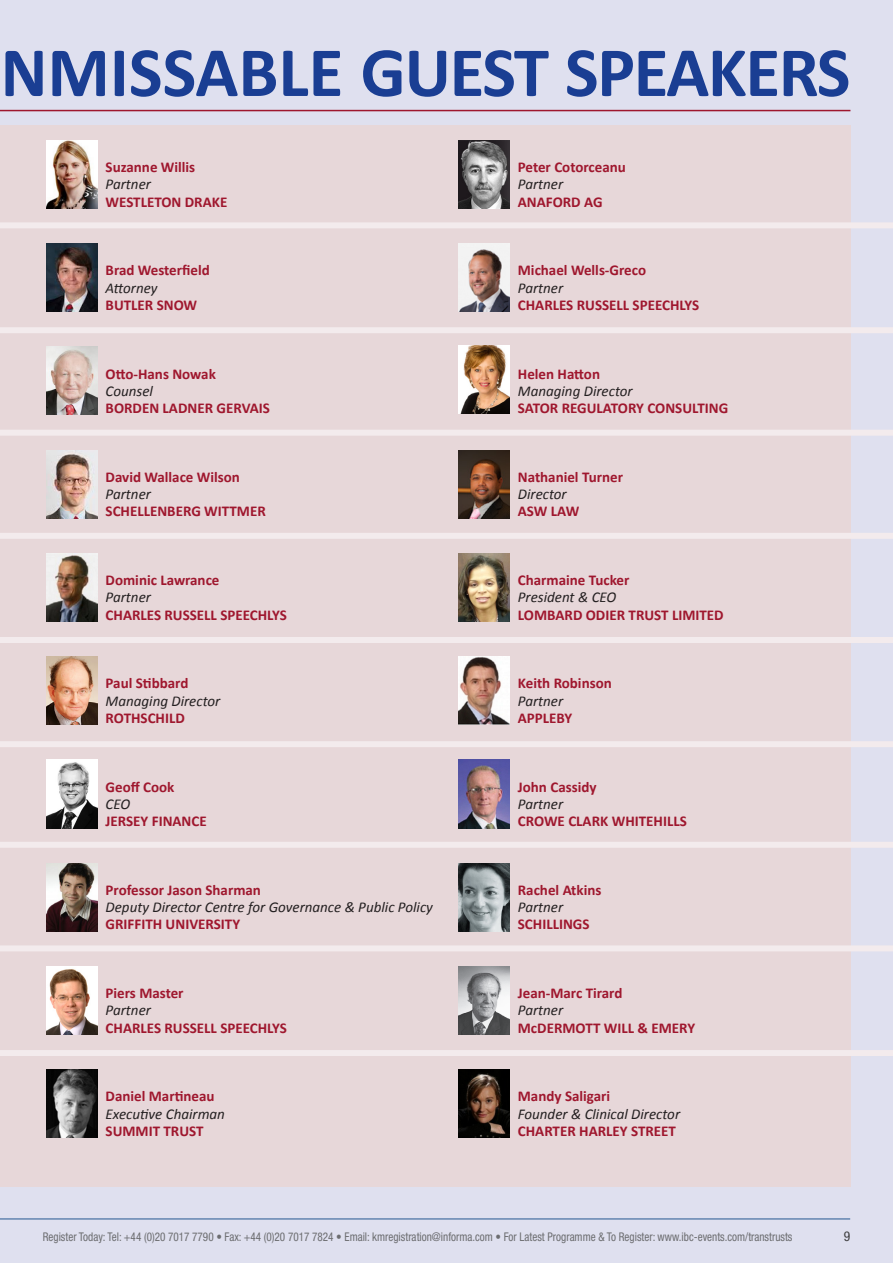
<style>
.page{position:relative;width:893px;height:1263px;background:#dfe0ef}
.page>*{position:absolute;margin:0;border:0;box-sizing:border-box;transform-origin:0 0}
.t1{font:700 71.25px "Calibri";letter-spacing:-.02em;color:#1a3e93}
.t2{font:700 15px/17.2px "Calibri";color:#9f172e}
.t3{font:italic 15px/17.2px "Calibri";color:#231f20}
.t4{font:condensed 13.5px "Helvetica Neue";color:#3e3e3f}
.t5{font:condensed 12px "Helvetica Neue";color:#6c6d70;scale:.93 1}
.s1{font-weight:400;font-style:italic;color:#231f20}
.s2{font-weight:700;font-style:normal;color:#9f172e}
</style>
<div class="page">
<hr style="left:0;top:1218px;width:850px;height:1px;background:#255890">
<hr style="left:0;top:110px;width:850px;height:1px;background:#9f172e">
<div style="left:0;top:125px;width:850px;height:1061px;background:#e7d7d9"></div>
<img style="left:46px;top:140px;width:51px;height:68px">
<img style="left:46px;top:244px;width:51px;height:68px">
<img style="left:46px;top:347px;width:51px;height:68px">
<img style="left:46px;top:450px;width:51px;height:68px">
<img style="left:46px;top:553px;width:51px;height:68px">
<img style="left:46px;top:657px;width:51px;height:68px">
<img style="left:46px;top:760px;width:51px;height:68px">
<img style="left:46px;top:863px;width:51px;height:68px">
<img style="left:46px;top:966px;width:51px;height:68px">
<img style="left:46px;top:1070px;width:51px;height:68px">
<img style="left:458px;top:140px;width:51px;height:68px">
<img style="left:458px;top:244px;width:51px;height:68px">
<img style="left:458px;top:345px;width:51px;height:68px">
<img style="left:458px;top:450px;width:51px;height:68px">
<img style="left:458px;top:553px;width:51px;height:68px">
<img style="left:458px;top:657px;width:51px;height:68px">
<img style="left:458px;top:760px;width:51px;height:68px">
<img style="left:458px;top:863px;width:51px;height:68px">
<img style="left:458px;top:966px;width:51px;height:68px">
<img style="left:458px;top:1070px;width:51px;height:68px">
<div style="left:0;top:222px;width:893px;height:6px;background:#f3ebed"></div>
<div style="left:0;top:327px;width:893px;height:6px;background:#f3ebed"></div>
<div style="left:0;top:430px;width:893px;height:6px;background:#f3ebed"></div>
<div style="left:0;top:533px;width:893px;height:6px;background:#f3ebed"></div>
<div style="left:0;top:637px;width:893px;height:6px;background:#f3ebed"></div>
<div style="left:0;top:741px;width:893px;height:6px;background:#f3ebed"></div>
<div style="left:0;top:842px;width:893px;height:6px;background:#f3ebed"></div>
<div style="left:0;top:945px;width:893px;height:6px;background:#f3ebed"></div>
<div style="left:0;top:1050px;width:893px;height:6px;background:#f3ebed"></div>
<h1 class="t1" style="left:1px;top:27px;width:851px">NMISSABLE GUEST SPEAKERS</h1>
<p class="t2" style="left:106px;top:158px;width:123px">Suzanne Willis<br><span class="s1">Partner<br></span>WESTLETON DRAKE</p>
<p class="t2" style="left:106px;top:262px;width:106px">Brad Westerfield<br><span class="s1">Attorney<br></span>BUTLER SNOW</p>
<p class="t2" style="left:106px;top:365px;width:166px">Otto-Hans Nowak<br><span class="s1">Counsel<br></span>BORDEN LADNER GERVAIS</p>
<p class="t2" style="left:106px;top:468px;width:162px">David Wallace Wilson<br><span class="s1">Partner<br></span>SCHELLENBERG WITTMER</p>
<p class="t2" style="left:106px;top:571px;width:183px">Dominic Lawrance<br><span class="s1">Partner<br></span>CHARLES RUSSELL SPEECHLYS</p>
<p class="t2" style="left:106px;top:675px;width:116px">Paul Stibbard<br><span class="s1">Managing Director<br></span>ROTHSCHILD</p>
<p class="t2" style="left:106px;top:778px;width:103px">Geoff Cook<br><span class="s1">CEO<br></span>JERSEY FINANCE</p>
<p class="t3" style="left:106px;top:881px;width:329px"><span class="s2">Professor Jason Sharman<br></span>Deputy Director Centre for Governance &amp; Public Policy<br><span class="s2">GRIFFITH UNIVERSITY</span></p>
<p class="t2" style="left:106px;top:984px;width:183px">Piers Master<br><span class="s1">Partner<br></span>CHARLES RUSSELL SPEECHLYS</p>
<p class="t2" style="left:106px;top:1088px;width:121px">Daniel Martineau<br><span class="s1">Executive Chairman<br></span>SUMMIT TRUST</p>
<p class="t2" style="left:518px;top:158px;width:110px">Peter Cotorceanu<br><span class="s1">Partner<br></span>ANAFORD AG</p>
<p class="t2" style="left:518px;top:262px;width:183px">Michael Wells-Greco<br><span class="s1">Partner<br></span>CHARLES RUSSELL SPEECHLYS</p>
<p class="t2" style="left:518px;top:365px;width:212px">Helen Hatton<br><span class="s1">Managing Director<br></span>SATOR REGULATORY CONSULTING</p>
<p class="t2" style="left:518px;top:468px;width:107px">Nathaniel Turner<br><span class="s1">Director<br></span>ASW LAW</p>
<p class="t2" style="left:518px;top:571px;width:207px">Charmaine Tucker<br><span class="s1">President &amp; CEO<br></span>LOMBARD ODIER TRUST LIMITED</p>
<p class="t2" style="left:518px;top:675px;width:95px">Keith Robinson<br><span class="s1">Partner<br></span>APPLEBY</p>
<p class="t2" style="left:518px;top:778px;width:170px">John Cassidy<br><span class="s1">Partner<br></span>CROWE CLARK WHITEHILLS</p>
<p class="t2" style="left:518px;top:881px;width:85px">Rachel Atkins<br><span class="s1">Partner<br></span>SCHILLINGS</p>
<p class="t2" style="left:518px;top:984px;width:179px">Jean-Marc Tirard<br><span class="s1">Partner<br></span>McDERMOTT WILL &amp; EMERY</p>
<p class="t2" style="left:518px;top:1088px;width:164px">Mandy Saligari<br><span class="s1">Founder &amp; Clinical Director<br></span>CHARTER HARLEY STREET</p>
<p class="t5" style="left:43px;top:1230px;width:808px">Register Today: Tel: +44 (0)20 7017 7790 • Fax: +44 (0)20 7017 7824 • Email: kmregistration@informa.com • For Latest Programme &amp; To Register: www.ibc-events.com/transtrusts</p>
<p class="t4" style="left:844px;top:1229px;width:8px">9</p>
</div>
